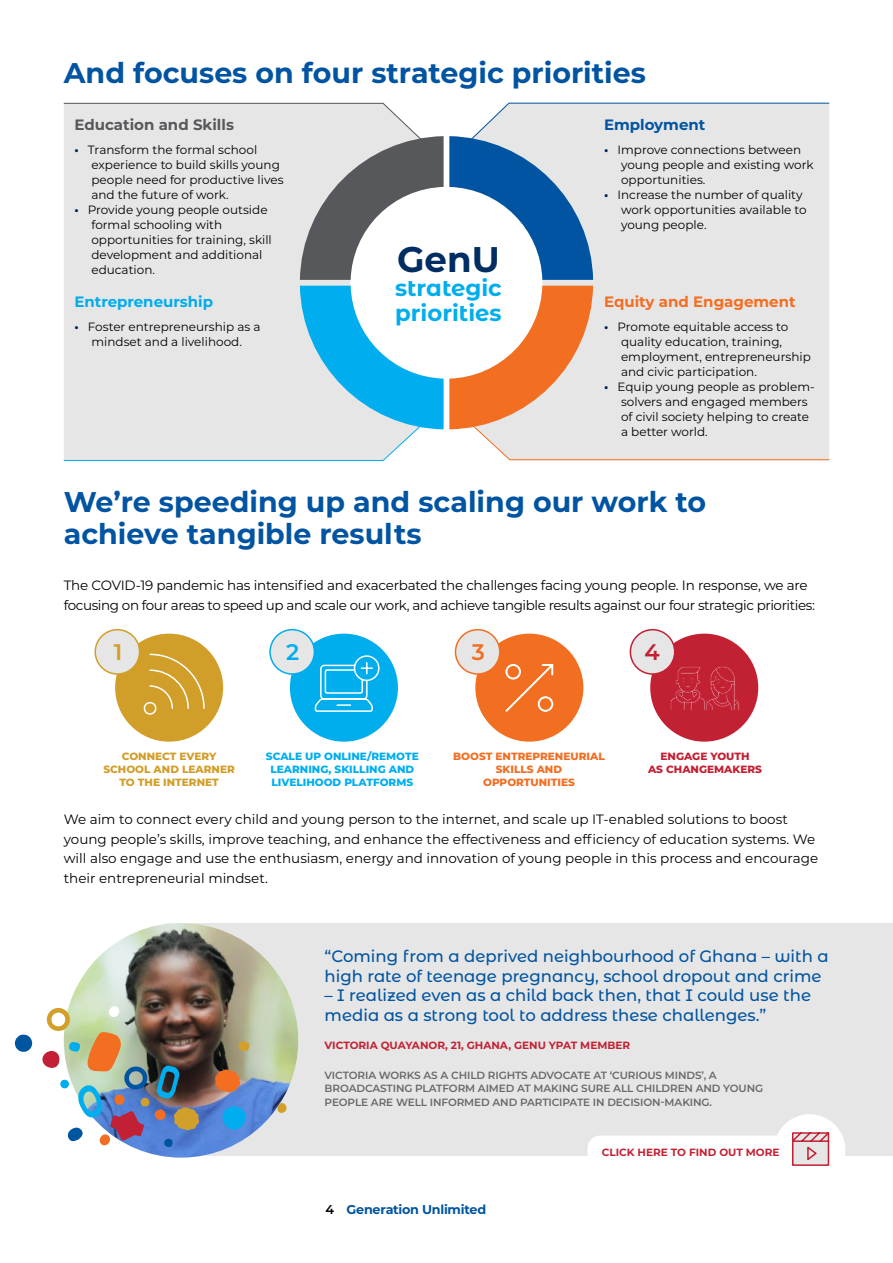
<style>
.page{position:relative;width:893px;height:1263px;background:#fff}
.page>*{position:absolute;margin:0;border:0;box-sizing:border-box;transform-origin:0 0}
.Caption_-_white{font:700 35.7px "Montserrat";color:#002d62}
.TITULO_1_AZUL{font:700 28.5px/31.5px "Montserrat";color:#0054a1}
.Caption_-_white-2{font:700 22.8px/24.8px "Montserrat Alternates";color:#00aded}
.Caption_-_white-3{font:600 22.5px "Montserrat Alternates";color:#f26e21}
.Caption_-_white-4{font:600 22.5px "Montserrat Alternates";color:#d19e29}
.Caption_-_white-5{font:600 22.5px "Montserrat Alternates";color:#c22133}
.Caption_-_white-6{font:600 22.5px "Montserrat Alternates";color:#00aded}
.Destacado{font:500 16.5px/19.5px "Montserrat Alternates";color:#0054a1}
.titulo_2_celeste{font:700 15px "Montserrat";color:#f36e21}
.titulo_2_celeste-2{font:700 15px "Montserrat";color:#57585b}
.titulo_2_celeste-3{font:700 15px "Montserrat";color:#00aded}
.titulo_2_celeste-4{font:700 15px "Montserrat";color:#0054a1}
.TEXTO_GRAL{font:13.5px/19.5px "Montserrat";color:#000}
.TEXTO_GRAL-2{font:13.5px/19.5px "Montserrat";letter-spacing:-.03em;color:#000}
.t1{font:700 12.75px "Montserrat";letter-spacing:-.02em;color:#0054a1}
.t2{font:12px/15px "Montserrat";color:#000}
.TEXTO_GRAL-3{font:600 10.5px/13.5px "Montserrat";letter-spacing:-.01em;color:#696969}
.TEXTO_GRAL-4{font:700 10.5px "Montserrat";color:#c22133}
.Caption_-_white-7{font:800 10.5px/12.6px "Montserrat";color:#00aeef;text-align:center}
.Caption_-_white-8{font:800 10.5px/12.6px "Montserrat";color:#f26e21;text-align:center}
.Caption_-_white-9{font:800 10.5px/12.6px "Montserrat";color:#d19e29;text-align:center}
.Caption_-_white-10{font:800 10.5px/12.6px "Montserrat";color:#c22133;text-align:center}
.s1{font-weight:700;color:#002154}
.s2{font-weight:600;color:#000}
</style>
<div class="page">
<div style="left:475px;top:634px;width:108px;height:108px;background:#f26e21;border-radius:50%"></div>
<svg style="left:505px;top:664px;width:49px;height:48px"></svg>
<div style="left:455px;top:630px;width:45px;height:44px;background:#e6e6e6;border-radius:50%"></div>
<div style="left:455px;top:629px;width:46px;height:46px;border:2px solid #f26e21;border-radius:50%"></div>
<div style="left:650px;top:634px;width:108px;height:108px;background:#c22133;border-radius:50%"></div>
<div style="left:630px;top:630px;width:45px;height:44px;background:#e6e6e6;border-radius:50%"></div>
<div style="left:630px;top:629px;width:45px;height:46px;border:2px solid #c22133;border-radius:50%"></div>
<svg style="left:670px;top:666px;width:69px;height:44px"></svg>
<div style="left:115px;top:634px;width:108px;height:108px;background:#d19e29;border-radius:50%"></div>
<svg style="left:143px;top:653px;width:62px;height:61px"></svg>
<div style="left:95px;top:630px;width:45px;height:44px;background:#e6e6e6;border-radius:50%"></div>
<div style="left:94px;top:629px;width:46px;height:46px;border:2px solid #d19e29;border-radius:50%"></div>
<div style="left:290px;top:634px;width:108px;height:108px;background:#00aded;border-radius:50%"></div>
<div style="left:270px;top:630px;width:44px;height:44px;background:#e6e6e6;border-radius:50%"></div>
<div style="left:269px;top:629px;width:46px;height:46px;border:2px solid #00aded;border-radius:50%"></div>
<svg style="left:355px;top:656px;width:24px;height:24px"></svg>
<div style="left:354px;top:655px;width:26px;height:26px;border:2px solid #fff;border-radius:50%"></div>
<svg style="left:314px;top:663px;width:60px;height:49px"></svg>
<svg style="left:63px;top:286px;width:767px;height:175px;background:#d9dcdb"></svg>
<svg style="left:63px;top:102px;width:767px;height:178px;background:#ced4da"></svg>
<div style="left:167px;top:923px;width:726px;height:233px;background:#e6e6e6"></div>
<img style="left:64px;top:923px;width:234px;height:234px;border-radius:117px">
<svg style="left:14px;top:1034px;width:18px;height:18px"></svg>
<svg style="left:215px;top:1069px;width:26px;height:23px"></svg>
<svg style="left:238px;top:1041px;width:12px;height:10px"></svg>
<svg style="left:277px;top:1102px;width:10px;height:11px"></svg>
<svg style="left:221px;top:1105px;width:26px;height:26px"></svg>
<img style="left:42px;top:1006px;width:157px;height:142px">
<div style="left:774px;top:1114px;width:71px;height:71px;background:#fff;border-radius:50%"></div>
<div style="left:587px;top:1135px;width:207px;height:39px;background:#fff;border-radius:13px"></div>
<svg style="left:792px;top:1132px;width:38px;height:34px"></svg>
<p class="TITULO_1_AZUL" style="left:64px;top:56px;width:584px">And focuses on four strategic priorities</p>
<p class="titulo_2_celeste-2" style="left:74px;top:114px;width:161px">Education and Skills</p>
<p class="t2" style="left:91px;top:142px;width:194px;text-indent:-17px"><span class="s1">•</span> Transform the formal school experience to build skills young people need for productive lives and the future of work.</p>
<p class="t2" style="left:91px;top:202px;width:182px;text-indent:-17px"><span class="s1">•</span> Provide young people outside formal schooling with opportunities for training, skill development and additional education.</p>
<p class="titulo_2_celeste-3" style="left:74px;top:291px;width:140px">Entrepreneurship</p>
<p class="t2" style="left:74px;top:318px;width:188px;text-align:center"><span class="s1">•</span> Foster entrepreneurship as a mindset and a livelihood.</p>
<p class="Caption_-_white" style="left:397px;top:233px;width:104px">GenU</p>
<p class="Caption_-_white-2" style="left:395px;top:275px;width:108px">strategic priorities</p>
<p class="titulo_2_celeste-4" style="left:604px;top:114px;width:103px">Employment</p>
<p class="t2" style="left:621px;top:142px;width:194px;text-indent:-17px"><span class="s1">•</span> Improve connections between young people and existing work opportunities.</p>
<p class="t2" style="left:621px;top:187px;width:187px;text-indent:-17px"><span class="s1">•</span> Increase the number of quality work opportunities available to young people.</p>
<p class="titulo_2_celeste" style="left:604px;top:291px;width:193px">Equity and Engagement</p>
<p class="t2" style="left:621px;top:318px;width:191px;text-indent:-17px"><span class="s1">•</span> Promote equitable access to quality education, training, employment, entrepreneurship and civic participation.</p>
<p class="t2" style="left:621px;top:378px;width:195px;text-indent:-17px"><span class="s1">•</span> Equip young people as problem&shy;solvers and engaged members of civil society helping to create a better world.</p>
<p class="TITULO_1_AZUL" style="left:64px;top:485px;width:644px">We’re speeding up and scaling our work to achieve tangible results</p>
<p class="TEXTO_GRAL-2" style="left:64px;top:575px;width:753px">The COVID-19 pandemic has intensified and exacerbated the challenges facing young people. In response, we are focusing on four areas to speed up and scale our work, and achieve tangible results against our four strategic priorities:</p>
<p class="Caption_-_white-6" style="left:286px;top:636px;width:15px">2</p>
<p class="Caption_-_white-4" style="left:114px;top:636px;width:10px">1</p>
<p class="Caption_-_white-5" style="left:644px;top:636px;width:17px">4</p>
<p class="Caption_-_white-3" style="left:472px;top:636px;width:15px">3</p>
<p class="Caption_-_white-9" style="left:103px;top:750px;width:133px">CONNECT EVERY<br>SCHOOL AND LEARNER<br>TO THE INTERNET</p>
<p class="Caption_-_white-7" style="left:266px;top:750px;width:154px">SCALE UP ONLINE/REMOTE<br>LEARNING, SKILLING AND<br>LIVELIHOOD PLATFORMS</p>
<p class="Caption_-_white-8" style="left:453px;top:750px;width:153px">BOOST ENTREPRENEURIAL<br>SKILLS AND<br>OPPORTUNITIES</p>
<p class="Caption_-_white-10" style="left:648px;top:750px;width:115px">ENGAGE YOUTH<br>AS CHANGEMAKERS</p>
<p class="TEXTO_GRAL" style="left:64px;top:809px;width:756px">We aim to connect every child and young person to the internet, and scale up IT-enabled solutions to boost young people’s skills, improve teaching, and enhance the effectiveness and efficiency of education systems. We will also engage and use the enthusiasm, energy and innovation of young people in this process and encourage their entrepreneurial mindset.</p>
<p class="Destacado" style="left:325px;top:946px;width:506px">“Coming from a deprived neighbourhood of Ghana – with a high rate of teenage pregnancy, school dropout and crime</p>
<p class="Destacado" style="left:325px;top:985px;width:488px">– I realized even as a child back then, that I could use the media as a strong tool to address these challenges.”</p>
<p class="TEXTO_GRAL-4" style="left:325px;top:1038px;width:307px">VICTORIA QUAYANOR, 21, GHANA, GENU YPAT MEMBER</p>
<p class="TEXTO_GRAL-3" style="left:325px;top:1068px;width:440px">VICTORIA WORKS AS A CHILD RIGHTS ADVOCATE AT ‘CURIOUS MINDS’, A<br>BROADCASTING PLATFORM AIMED AT MAKING SURE ALL CHILDREN AND YOUNG<br>PEOPLE ARE WELL INFORMED AND PARTICIPATE IN DECISION-MAKING.</p>
<p class="t1" style="left:325px;top:1201px;width:162px"><span class="s2">4</span> Generation Unlimited</p>
<p class="TEXTO_GRAL-4" style="left:602px;top:1145px;width:179px">CLICK HERE TO FIND OUT MORE</p>
</div>
